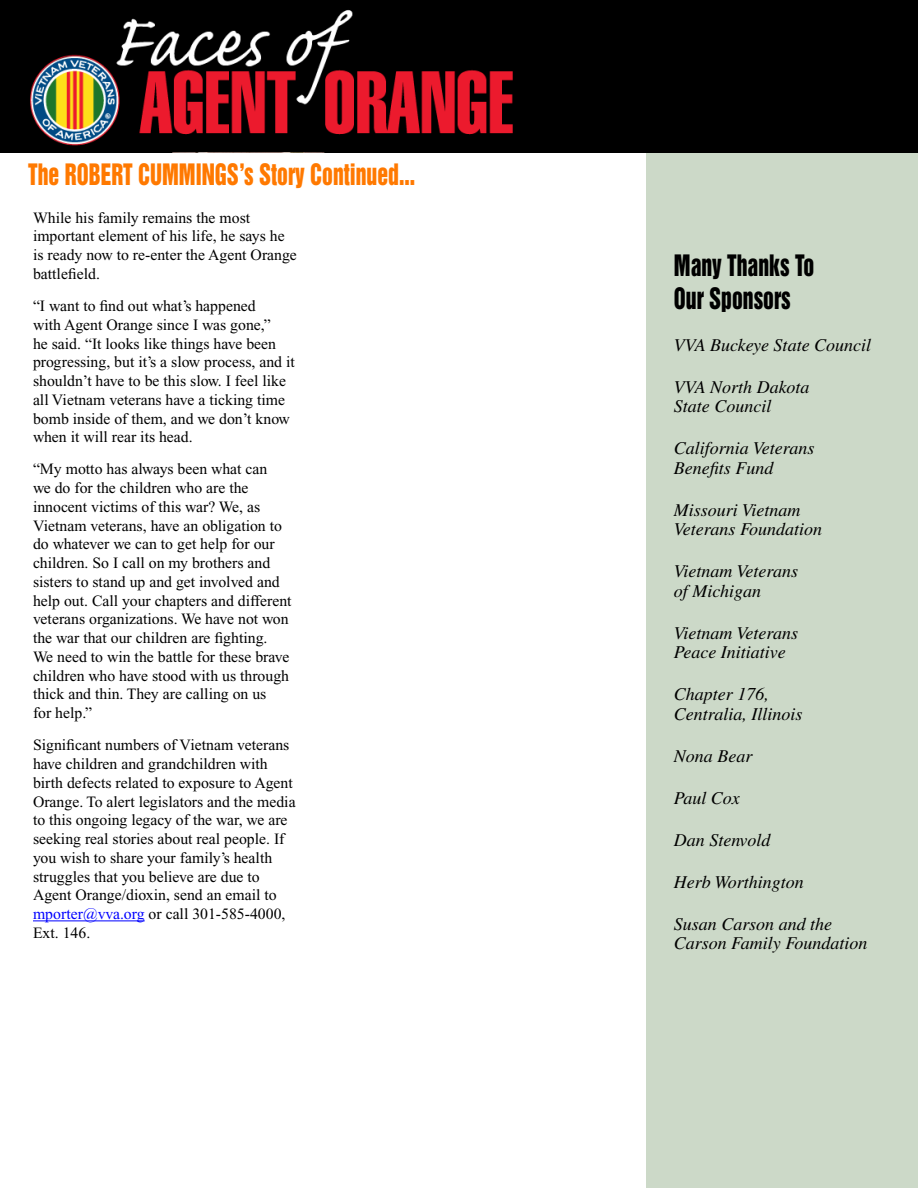
<style>
.page{position:relative;width:918px;height:1188px;background:#fff}
.page>*{position:absolute;margin:0;border:0;box-sizing:border-box;transform-origin:0 0}
.t1{font:27px "Helvetica Inserat";color:#ff7900;scale:.8 1}
.t2{font:27px/32.4px "Helvetica Inserat";color:#000;scale:.8 1}
.t3{font:italic 18px/19.5px "Times";color:#000}
.t4{font:15.75px/18.8px "Times New Roman";color:#000}
.s1{color:#00f}
</style>
<div class="page">
<div style="left:647px;top:0;width:271px;height:1188px;background:#ccd9c8"></div>
<div style="left:0;top:0;width:918px;height:152px;background:#000"></div>
<img style="left:30px;top:10px;width:483px;height:136px">
<hr style="left:33px;top:920px;width:112px;height:1px;background:#00f">
<h1 class="t1" style="left:28px;top:159px;width:485px">The ROBERT CUMMINGS’s Story Continued...</h1>
<p class="t4" style="left:33px;top:208px;width:265px">While his family remains the most important element of his life, he says he is ready now to re-enter the Agent Orange battlefield.</p>
<p class="t4" style="left:33px;top:296px;width:263px">“I want to find out what’s happened<br>with Agent Orange since I was gone,”<br>he said. “It looks like things have been progressing, but it’s a slow process, and it shouldn’t have to be this slow. I feel like all Vietnam veterans have a ticking time bomb inside of them, and we don’t know when it will rear its head.</p>
<p class="t4" style="left:33px;top:460px;width:260px">“My motto has always been what can<br>we do for the children who are the innocent victims of this war? We, as Vietnam veterans, have an obligation to do whatever we can to get help for our children. So I call on my brothers and sisters to stand up and get involved and help out. Call your chapters and different veterans organizations. We have not won the war that our children are fighting.<br>We need to win the battle for these brave children who have stood with us through thick and thin. They are calling on us<br>for help.”</p>
<p class="t4" style="left:33px;top:736px;width:264px">Significant numbers of Vietnam veterans have children and grandchildren with birth defects related to exposure to Agent Orange. To alert legislators and the media to this ongoing legacy of the war, we are seeking real stories about real people. If you wish to share your family’s health struggles that you believe are due to Agent Orange/dioxin, send an email to <span class="s1">mporter@vva.org</span> or call 301-585-4000, Ext. 146.</p>
<h1 class="t2" style="left:674px;top:250px;width:177px">Many Thanks To<br>Our Sponsors</h1>
<p class="t3" style="left:674px;top:335px;width:199px">VVA Buckeye State Council</p>
<p class="t3" style="left:674px;top:377px;width:137px">VVA North Dakota<br>State Council</p>
<p class="t3" style="left:674px;top:439px;width:142px">California Veterans<br>Benefits Fund</p>
<p class="t3" style="left:674px;top:500px;width:150px">Missouri Vietnam<br>Veterans Foundation</p>
<p class="t3" style="left:674px;top:562px;width:126px">Vietnam Veterans of Michigan</p>
<p class="t3" style="left:674px;top:623px;width:126px">Vietnam Veterans<br>Peace Initiative</p>
<p class="t3" style="left:674px;top:685px;width:130px">Chapter 176,<br>Centralia, Illinois</p>
<p class="t3" style="left:674px;top:746px;width:80px">Nona Bear</p>
<p class="t3" style="left:674px;top:788px;width:68px">Paul Cox</p>
<p class="t3" style="left:674px;top:830px;width:98px">Dan Stenvold</p>
<p class="t3" style="left:674px;top:872px;width:132px">Herb Worthington</p>
<p class="t3" style="left:674px;top:914px;width:195px">Susan Carson and the<br>Carson Family Foundation</p>
</div>
